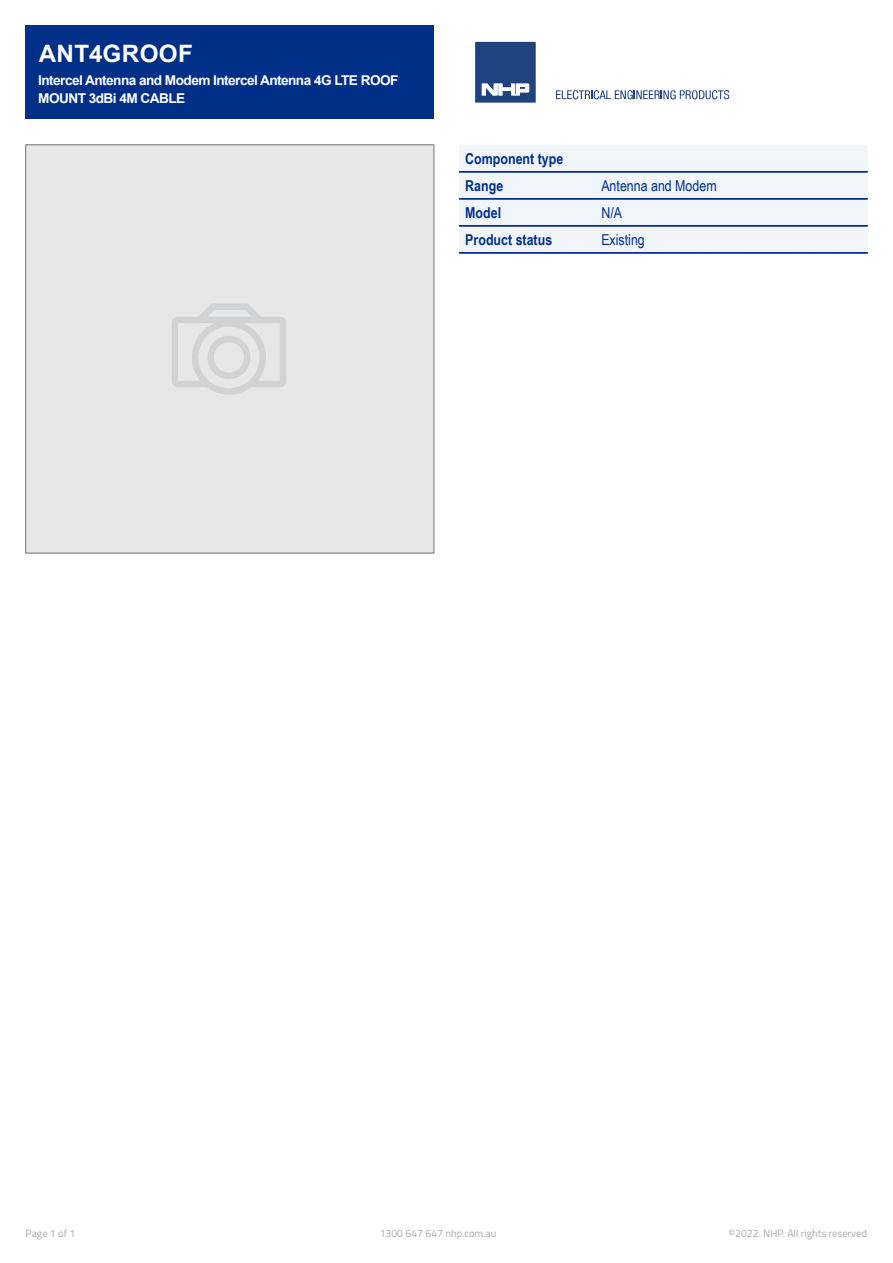
<style>
.page{position:relative;width:893px;height:1263px;background:#fff}
.page>*{position:absolute;margin:0;border:0;box-sizing:border-box;transform-origin:0 0}
.Item_Number{font:700 24px "Arial";letter-spacing:.015em;color:#fff}
.t1{font:700 15px/27px "Arial Narrow";color:#002f87}
.t2{font:15px "Arial Narrow";color:#002f87}
.Display_Name{font:700 13.5px/18px "Arial";letter-spacing:-.04em;color:#fff}
.t3{font:10.5px "Titillium";color:#a7a9ac}
</style>
<div class="page">
<div style="left:26px;top:26px;width:408px;height:93px;background:#002f87"></div>
<svg style="left:475px;top:42px;width:61px;height:61px;background:#3b598f"></svg>
<svg style="left:556px;top:90px;width:173px;height:9px"></svg>
<svg style="left:459px;top:145px;width:409px;height:109px"></svg>
<p class="Item_Number" style="left:39px;top:37px;width:156px">ANT4GROOF</p>
<p class="Display_Name" style="left:38px;top:71px;width:362px">Intercel Antenna and Modem Intercel Antenna 4G LTE ROOF<br>MOUNT 3dBi 4M CABLE</p>
<p class="t1" style="left:465px;top:144px;width:99px">Component type<br>Range</p>
<p class="t2" style="left:601px;top:174px;width:117px">Antenna and Modem</p>
<p class="t1" style="left:465px;top:198px;width:37px">Model</p>
<p class="t2" style="left:601px;top:201px;width:22px">N/A</p>
<p class="t1" style="left:465px;top:225px;width:88px">Product status</p>
<p class="t2" style="left:601px;top:228px;width:45px">Existing</p>
<p class="t3" style="left:26px;top:1226px;width:51px">Page 1 of 1</p>
<p class="t3" style="left:380px;top:1226px;width:118px">1300 647 647 nhp.com.au</p>
<p class="t3" style="left:728px;top:1226px;width:140px">©2022. NHP. All rights reserved</p>
</div>
